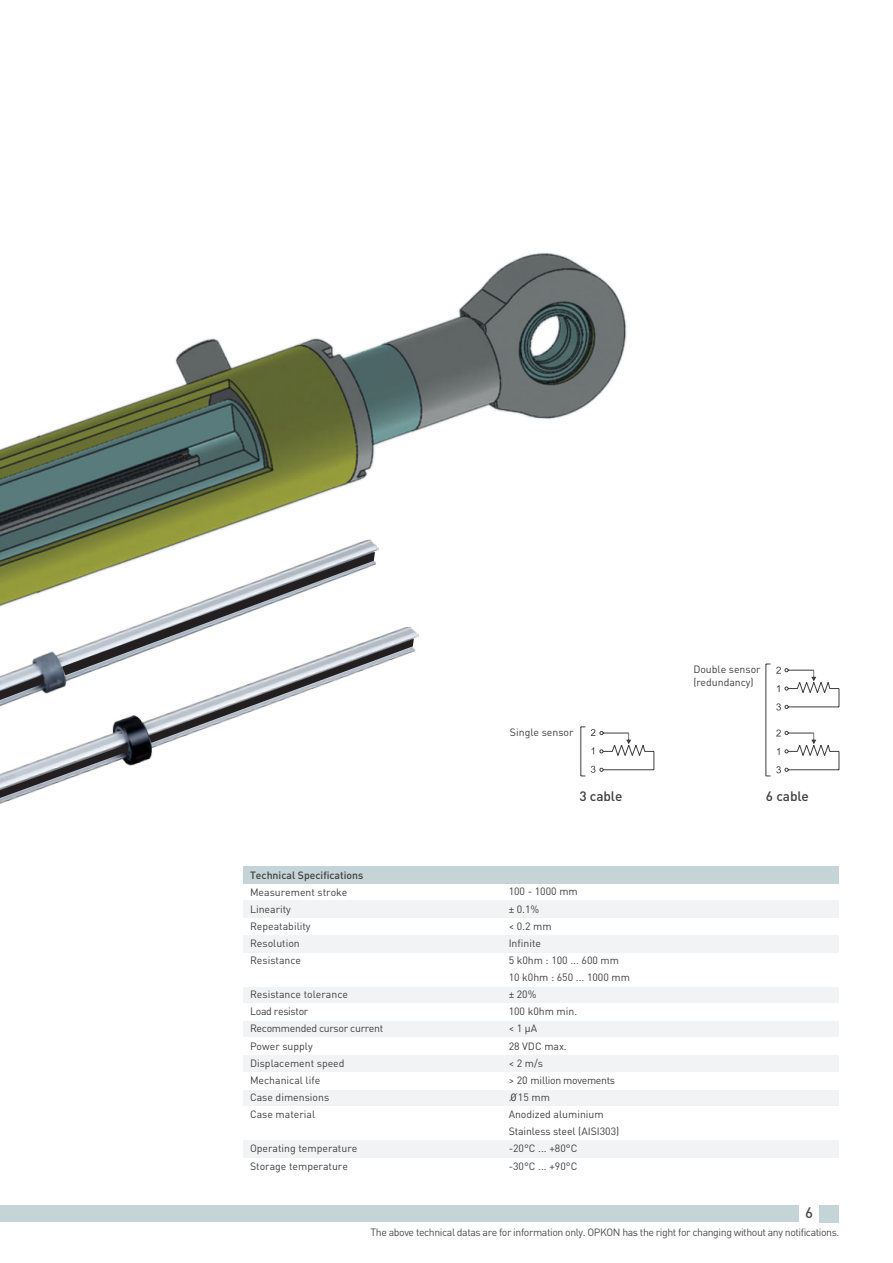
<style>
.page{position:relative;width:893px;height:1263px;background:#fff}
.page>*{position:absolute;margin:0;border:0;box-sizing:border-box;transform-origin:0 0}
.t1{font:500 15px "DIN Pro";color:#4b4c4d}
.t2{font:500 13.5px "DIN Pro";letter-spacing:-.01em;color:#3e3e3f}
.t3{font:10.5px/17.1px "DIN Pro";color:#3e3e3f}
.t4{font:10.5px "DIN Pro";letter-spacing:-.04em;color:#4b4c4d}
.t5{font:500 10.5px "DIN Pro";color:#3e3e3f}
</style>
<div class="page">
<div style="left:819px;top:1205px;width:20px;height:17px;background:#c5d4d6"></div>
<div style="left:0;top:1205px;width:799px;height:16px;background:#c5d4d6"></div>
<hr style="left:580px;top:727px;width:1px;height:49px;background:#3e3e3f">
<svg style="left:591px;top:729px;width:64px;height:44px"></svg>
<svg style="left:765px;top:663px;width:75px;height:114px"></svg>
<div style="left:244px;top:1140px;width:595px;height:17px;background:#f2f3f4"></div>
<div style="left:244px;top:1089px;width:595px;height:17px;background:#f2f3f4"></div>
<div style="left:244px;top:1055px;width:595px;height:17px;background:#f2f3f4"></div>
<div style="left:244px;top:1020px;width:595px;height:18px;background:#f2f3f4"></div>
<div style="left:244px;top:986px;width:595px;height:17px;background:#f2f3f4"></div>
<div style="left:244px;top:935px;width:595px;height:17px;background:#f2f3f4"></div>
<div style="left:244px;top:901px;width:595px;height:17px;background:#f2f3f4"></div>
<div style="left:244px;top:866px;width:595px;height:17px;background:#c5d4d6"></div>
<img style="left:0;top:435px;width:38px;height:104px">
<img style="left:38px;top:253px;width:589px;height:286px">
<img style="left:243px;top:630px;width:197px;height:370px">
<img style="left:0;top:539px;width:379px;height:13px">
<svg style="left:0;top:552px;width:414px;height:296px"></svg>
<p class="t5" style="left:250px;top:866px;width:115px">Technical Specifications</p>
<p class="t3" style="left:250px;top:882px;width:99px">Measurement stroke<br>Linearity<br>Repeatability<br>Resolution<br>Resistance</p>
<p class="t3" style="left:250px;top:985px;width:135px">Resistance tolerance<br>Load resistor<br>Recommended cursor current<br>Power supply<br>Displacement speed<br>Mechanical life<br>Case dimensions<br>Case material</p>
<p class="t3" style="left:250px;top:1139px;width:109px;line-height:17.5px">Operating temperature<br>Storage temperature</p>
<p class="t3" style="left:510px;top:722px;width:65px">Single sensor</p>
<p class="t2" style="left:579px;top:785px;width:45px">3 cable</p>
<p class="t3" style="left:509px;top:882px;width:123px">100 - 1000 mm<br>± 0.1%<br>&lt; 0.2 mm<br>Infinite<br>5 k0hm : 100 ... 600 mm<br>10 k0hm : 650 ... 1000 mm ± 20%<br>100 k0hm min.<br>&lt; 1 µA<br>28 VDC max.<br>&lt; 2 m/s<br>&gt; 20 million movements ∅15 mm<br>Anodized aluminium<br>Stainless steel (AISI303) -20°C ... +80°C<br>-30°C ... +90°C</p>
<p class="t3" style="left:693px;top:662px;width:69px;line-height:12.6px">Double sensor (redundancy)</p>
<p class="t2" style="left:766px;top:785px;width:45px">6 cable</p>
<h1 class="t1" style="left:805px;top:1201px;width:9px">6</h1>
<p class="t4" style="left:371px;top:1223px;width:470px">The above technical datas are for information only. OPKON has the right for changing without any notifications.</p>
</div>
